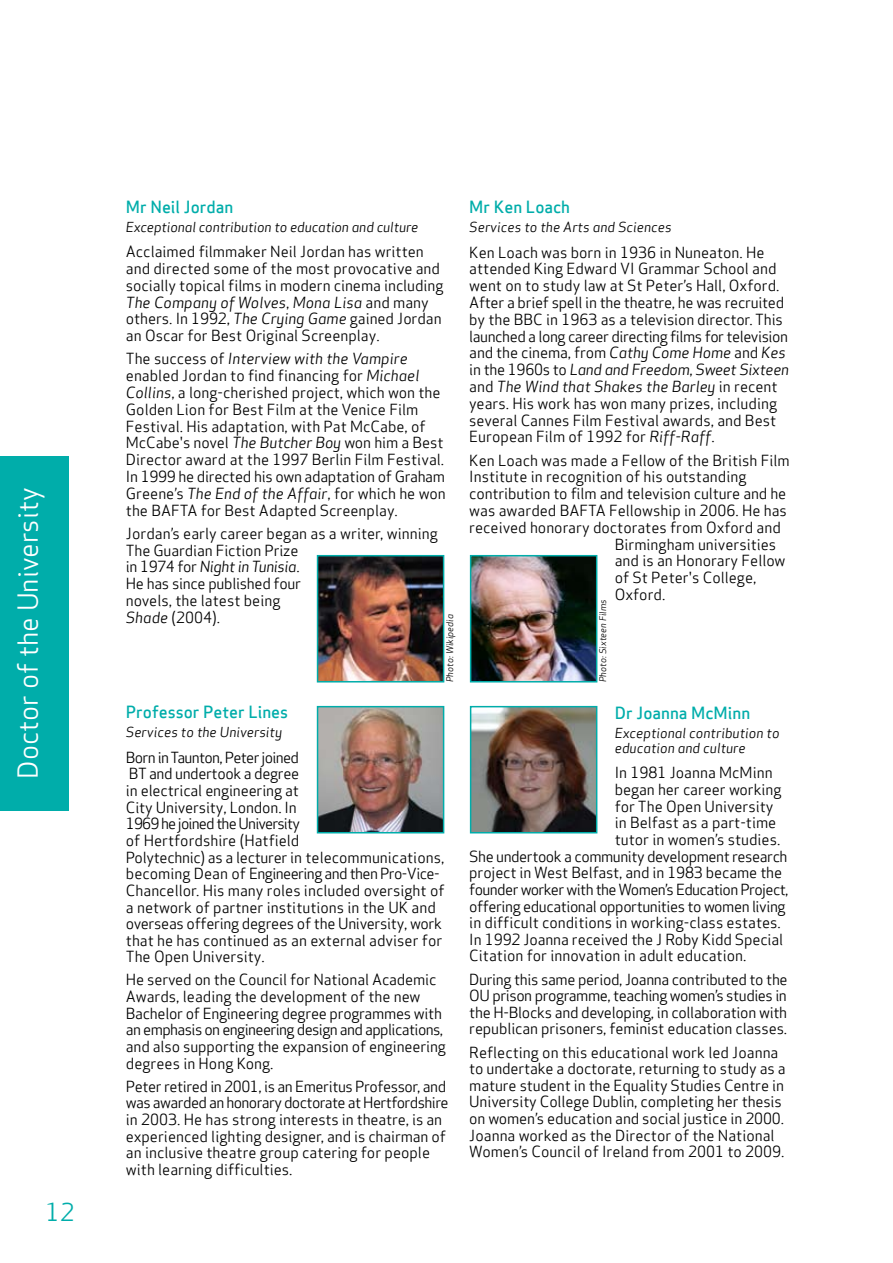
<style>
.page{position:relative;width:893px;height:1263px;background:#fff}
.page>*{position:absolute;margin:0;border:0;box-sizing:border-box;transform-origin:0 0}
.t1{font:27px "Apex Sans Book T";color:#fff}
.t2{font:24px "Apex Sans Book T";color:#00adaa}
.t3{font:16.5px "Apex Sans Medium T";color:#00adaa}
.t4{font:15px/16.6px "Apex Sans Book T";letter-spacing:-.005em;color:#000}
.t5{font:15px "Apex Sans Book T";letter-spacing:-.03em;color:#000}
.t6{font:15px/16.8px "Apex Sans Book Italic T";letter-spacing:-.02em;color:#000}
.t7{font:15px "Apex Sans Book Italic T";color:#000}
.t8{font:15px "Apex Sans Book T";letter-spacing:-.04em;color:#000}
.t9{font:15px "Apex Sans Book Italic T";letter-spacing:-.025em;color:#000}
.t10{font:13.5px/15px "Apex Sans Book Italic T";color:#000}
.t11{font:9px "Apex Sans Book Italic T";color:#000}
.s1{font-family:"Apex Sans Book T"}
.s2{font-family:"Apex Sans Book Italic T"}
</style>
<div class="page">
<img style="left:320px;top:558px;width:121px;height:121px">
<div style="left:317px;top:555px;width:127px;height:127px;border:2px solid #00adaa"></div>
<img style="left:473px;top:558px;width:121px;height:121px">
<div style="left:470px;top:555px;width:127px;height:127px;border:2px solid #00adaa"></div>
<img style="left:320px;top:709px;width:121px;height:121px">
<div style="left:317px;top:706px;width:127px;height:127px;border:2px solid #00adaa"></div>
<img style="left:473px;top:709px;width:121px;height:121px">
<div style="left:470px;top:706px;width:127px;height:127px;border:2px solid #00adaa"></div>
<div style="left:0;top:456px;width:68px;height:354px;background:#00adaa"></div>
<h1 class="t1" style="left:11px;top:779px;width:293px;rotate:-90deg">Doctor of the University</h1>
<h2 class="t2" style="left:46px;top:1197px;width:30px">12</h2>
<p class="t3" style="left:126px;top:196px;width:109px">Mr Neil Jordan</p>
<p class="t10" style="left:126px;top:219px;width:294px">Exceptional contribution to education and culture</p>
<p class="t4" style="left:126px;top:243px;width:319px">Acclaimed filmmaker Neil Jordan has written and directed some of the most provocative and socially topical films in modern cinema including</p>
<p class="t7" style="left:126px;top:292px;width:304px">The Company of Wolves<span class="s1">,</span> Mona Lisa <span class="s1">and many</span></p>
<p class="t4" style="left:126px;top:310px;width:317px">others. In 1992, <span class="s2">The Crying Game</span> gained Jordan an Oscar for Best Original Screenplay.</p>
<p class="t7" style="left:126px;top:349px;width:283px"><span class="s1">The success of</span> Interview with the Vampire</p>
<p class="t4" style="left:126px;top:367px;width:321px">enabled Jordan to find financing for <span class="s2">Michael Collins</span>, a long-cherished project, which won the Golden Lion for Best Film at the Venice Film Festival. His adaptation, with Pat McCabe, of McCabe's novel <span class="s2">The Butcher Boy</span> won him a Best Director award at the 1997 Berlin Film Festival.<br>In 1999 he directed his own adaptation of Graham Greene’s <span class="s2">The End of the Affair</span>, for which he won the BAFTA for Best Adapted Screenplay.</p>
<p class="t4" style="left:126px;top:525px;width:313px">Jordan’s early career began as a writer, winning<br>The Guardian Fiction Prize</p>
<p class="t9" style="left:126px;top:557px;width:175px"><span class="s1">in 1974 for</span> Night in Tunisia<span class="s1">.</span></p>
<p class="t4" style="left:126px;top:575px;width:177px">He has since published four novels, the latest being<br><span class="s2">Shade</span> (2004).</p>
<p class="t11" style="left:444px;top:682px;width:70px;rotate:-90deg">Photo: Wikipedia</p>
<p class="t3" style="left:126px;top:701px;width:164px">Professor Peter Lines</p>
<p class="t10" style="left:126px;top:725px;width:158px">Services to the University</p>
<p class="t4" style="left:126px;top:749px;width:320px">Born in Taunton, Peter joined<br>BT and undertook a degree<br>in electrical engineering at<br>City University, London. In<br>1969 he joined the University<br>of Hertfordshire (Hatfield<br>Polytechnic) as a lecturer in telecommunications, becoming Dean of Engineering and then Pro-Vice-Chancellor. His many roles included oversight of a network of partner institutions in the UK and overseas offering degrees of the University, work that he has continued as an external adviser for The Open University.</p>
<p class="t4" style="left:126px;top:971px;width:322px">He served on the Council for National Academic Awards, leading the development of the new Bachelor of Engineering degree programmes with an emphasis on engineering design and applications, and also supporting the expansion of engineering degrees in Hong Kong.</p>
<p class="t4" style="left:126px;top:1078px;width:324px">Peter retired in 2001, is an Emeritus Professor, and was awarded an honorary doctorate at Hertfordshire in 2003. He has strong interests in theatre, is an experienced lighting designer, and is chairman of an inclusive theatre group catering for people with learning difficulties.</p>
<p class="t3" style="left:469px;top:196px;width:102px">Mr Ken Loach</p>
<p class="t10" style="left:469px;top:220px;width:204px">Services to the Arts and Sciences</p>
<p class="t4" style="left:469px;top:244px;width:320px">Ken Loach was born in 1936 in Nuneaton. He attended King Edward VI Grammar School and went on to study law at St Peter’s Hall, Oxford.<br>After a brief spell in the theatre, he was recruited by the BBC in 1963 as a television director. This launched a long career directing films for television and the cinema, from <span class="s2">Cathy Come Home</span> and <span class="s2">Kes</span></p>
<p class="t6" style="left:469px;top:361px;width:321px"><span class="s1">in the 1960s to</span> Land and Freedom<span class="s1">,</span> Sweet Sixteen <span class="s1">and</span> The Wind that Shakes the Barley <span class="s1">in recent</span></p>
<p class="t4" style="left:469px;top:395px;width:309px;text-align:justify">years. His work has won many prizes, including several Cannes Film Festival awards, and Best European Film of 1992 for <span class="s2">Riff-Raff</span>.</p>
<p class="t4" style="left:469px;top:452px;width:322px">Ken Loach was made a Fellow of the British Film</p>
<p class="t4" style="left:469px;top:468px;width:279px">Institute in recognition of his outstanding</p>
<p class="t4" style="left:469px;top:485px;width:318px">contribution to film and television culture and he</p>
<p class="t4" style="left:469px;top:502px;width:319px">was awarded BAFTA Fellowship in 2006. He has</p>
<p class="t4" style="left:469px;top:519px;width:313px">received honorary doctorates from Oxford and</p>
<p class="t4" style="left:615px;top:536px;width:163px">Birmingham universities</p>
<p class="t4" style="left:615px;top:552px;width:172px">and is an Honorary Fellow</p>
<p class="t4" style="left:615px;top:569px;width:143px">of St Peter's College,</p>
<p class="t4" style="left:615px;top:586px;width:52px">Oxford.</p>
<p class="t11" style="left:597px;top:682px;width:84px;rotate:-90deg">Photo: Sixteen Films</p>
<p class="t3" style="left:615px;top:702px;width:137px">Dr Joanna McMinn</p>
<p class="t10" style="left:615px;top:726px;width:166px">Exceptional contribution to education and culture</p>
<p class="t4" style="left:615px;top:764px;width:159px">In 1981 Joanna McMinn</p>
<p class="t4" style="left:615px;top:781px;width:168px">began her career working</p>
<p class="t4" style="left:615px;top:798px;width:160px">for The Open University</p>
<p class="t4" style="left:615px;top:814px;width:163px">in Belfast as a part-time</p>
<p class="t4" style="left:615px;top:831px;width:167px">tutor in women’s studies.</p>
<p class="t5" style="left:469px;top:846px;width:320px">She undertook a community development research</p>
<p class="t4" style="left:469px;top:864px;width:314px">project in West Belfast, and in 1983 became the</p>
<p class="t8" style="left:469px;top:880px;width:321px">founder worker with the Women’s Education Project,</p>
<p class="t5" style="left:469px;top:896px;width:318px">offering educational opportunities to women living</p>
<p class="t4" style="left:469px;top:914px;width:313px">in difficult conditions in working-class estates.</p>
<p class="t4" style="left:469px;top:931px;width:315px">In 1992 Joanna received the J Roby Kidd Special</p>
<p class="t4" style="left:469px;top:947px;width:279px">Citation for innovation in adult education.</p>
<p class="t4" style="left:469px;top:970px;width:320px;text-align:justify">During this same period, Joanna contributed to the OU prison programme, teaching women’s studies in the H-Blocks and developing, in collaboration with republican prisoners, feminist education classes.</p>
<p class="t4" style="left:469px;top:1043px;width:318px">Reflecting on this educational work led Joanna to undertake a doctorate, returning to study as a mature student in the Equality Studies Centre in University College Dublin, completing her thesis on women’s education and social justice in 2000.<br>Joanna worked as the Director of the National Women’s Council of Ireland from 2001 to 2009.</p>
</div>
